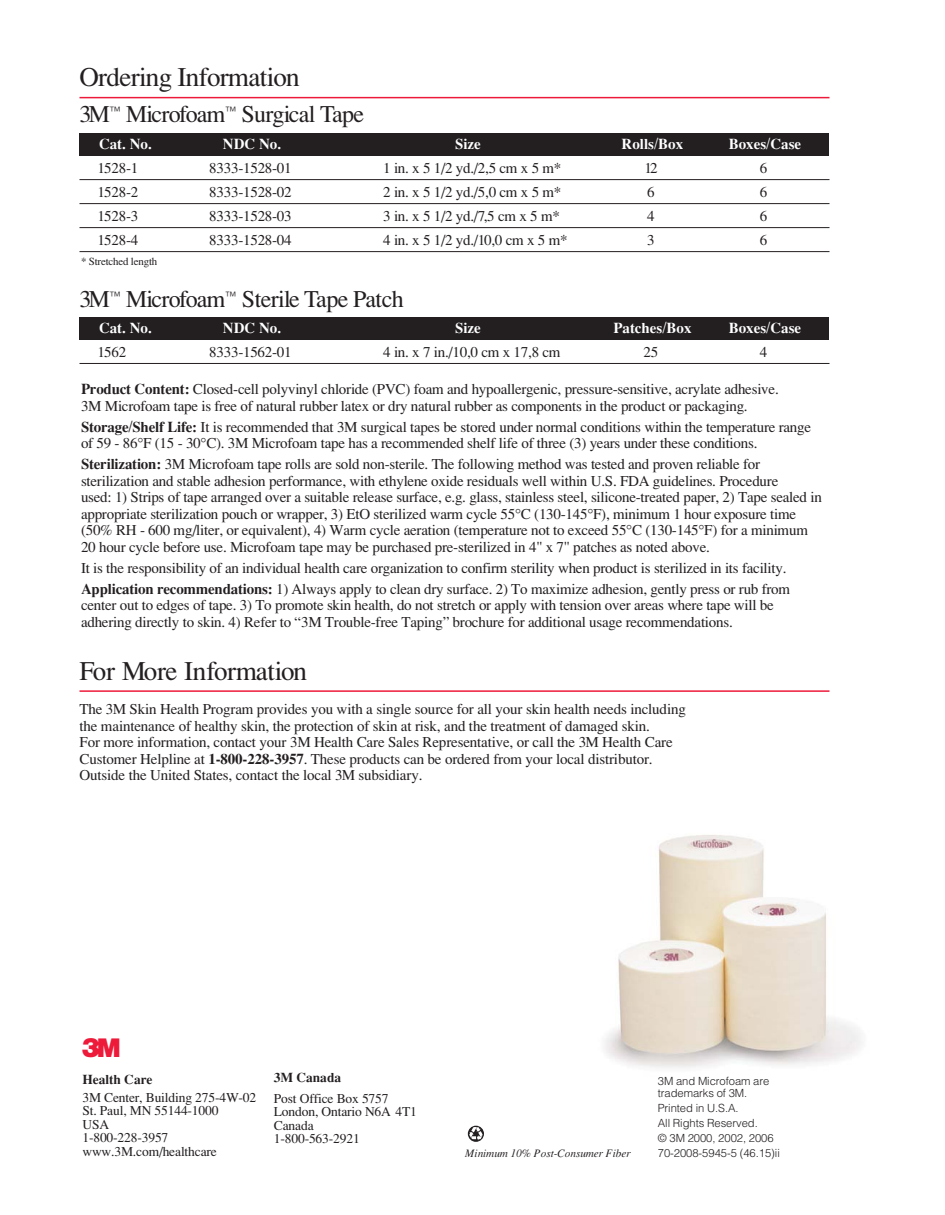
<style>
.page{position:relative;width:945px;height:1215px;background:#fff}
.page>*{position:absolute;margin:0;border:0;box-sizing:border-box;transform-origin:0 0}
.t1{font:27px "Times";letter-spacing:-.025em;color:#231f20}
.t2{font:27px "Logo 3 M Font";color:#ed1a3a}
.t3{font:24px "Times";letter-spacing:-.025em;color:#231f20}
.t4{font:15px/16.5px "Times";letter-spacing:-.015em;color:#231f20}
.t5{font:700 15px "Times";color:#fff}
.t6{font:13.5px/13.5px "Times";letter-spacing:-.01em;color:#231f20}
.t7{font:700 13.5px "Times";letter-spacing:-.005em;color:#231f20}
.t8{font:300 11.25px/15px "Helvetica";letter-spacing:-.005em;color:#231f20}
.t9{font:italic 11.25px "Times";letter-spacing:-.005em;color:#231f20}
.t10{font:10.8px "Times";letter-spacing:-.015em;color:#231f20}
.s1{font-weight:700}
</style>
<div class="page">
<img style="left:605px;top:835px;width:257px;height:233px">
<div style="left:80px;top:134px;width:750px;height:22px;background:#231f20"></div>
<hr style="left:80px;top:97px;width:750px;height:1px;background:#ed1a3a">
<hr style="left:80px;top:179px;width:750px;height:1px;background:#231f20">
<hr style="left:80px;top:203px;width:750px;height:1px;background:#231f20">
<hr style="left:80px;top:227px;width:750px;height:1px;background:#231f20">
<hr style="left:80px;top:251px;width:750px;height:1px;background:#231f20">
<div style="left:80px;top:317px;width:750px;height:23px;background:#231f20"></div>
<hr style="left:80px;top:363px;width:750px;height:1px;background:#231f20">
<hr style="left:80px;top:690px;width:750px;height:2px;background:#ed1a3a">
<svg style="left:468px;top:1126px;width:16px;height:16px"></svg>
<h1 class="t1" style="left:80px;top:67px;width:222px">Ordering Information</h1>
<h2 class="t3" style="left:80px;top:106px;width:286px">3M<sup>™</sup> Microfoam<sup>™</sup> Surgical Tape</h2>
<p class="t4" style="left:98px;top:161px;width:42px">1528-1</p>
<p class="t4" style="left:209px;top:161px;width:84px">8333-1528-01</p>
<p class="t4" style="left:383px;top:161px;width:180px">1 in. x 5 1/2 yd./2,5 cm x 5 m*</p>
<p class="t4" style="left:644px;top:161px;width:15px">12</p>
<p class="t4" style="left:760px;top:161px;width:9px">6</p>
<p class="t4" style="left:98px;top:185px;width:42px">1528-2</p>
<p class="t4" style="left:209px;top:185px;width:84px">8333-1528-02</p>
<p class="t4" style="left:383px;top:185px;width:180px">2 in. x 5 1/2 yd./5,0 cm x 5 m*</p>
<p class="t4" style="left:647px;top:185px;width:9px">6</p>
<p class="t4" style="left:760px;top:185px;width:9px">6</p>
<p class="t4" style="left:98px;top:209px;width:42px">1528-3</p>
<p class="t4" style="left:209px;top:209px;width:84px">8333-1528-03</p>
<p class="t4" style="left:383px;top:209px;width:178px">3 in. x 5 1/2 yd./7,5 cm x 5 m*</p>
<p class="t4" style="left:647px;top:209px;width:9px">4</p>
<p class="t4" style="left:760px;top:209px;width:9px">6</p>
<p class="t4" style="left:98px;top:233px;width:42px">1528-4</p>
<p class="t4" style="left:209px;top:233px;width:84px">8333-1528-04</p>
<p class="t4" style="left:383px;top:233px;width:186px">4 in. x 5 1/2 yd./10,0 cm x 5 m*</p>
<p class="t4" style="left:647px;top:233px;width:9px">3</p>
<p class="t4" style="left:760px;top:233px;width:9px">6</p>
<p class="t5" style="left:99px;top:139px;width:54px">Cat. No.</p>
<p class="t5" style="left:223px;top:139px;width:60px">NDC No.</p>
<p class="t5" style="left:455px;top:139px;width:27px">Size</p>
<p class="t5" style="left:622px;top:139px;width:63px">Rolls/Box</p>
<p class="t5" style="left:729px;top:139px;width:74px">Boxes/Case</p>
<p class="t10" style="left:81px;top:258px;width:78px">* Stretched length</p>
<h2 class="t3" style="left:80px;top:290px;width:326px">3M<sup>™</sup> Microfoam<sup>™</sup> Sterile Tape Patch</h2>
<p class="t4" style="left:98px;top:345px;width:30px">1562</p>
<p class="t4" style="left:209px;top:345px;width:84px">8333-1562-01</p>
<p class="t4" style="left:383px;top:345px;width:179px">4 in. x 7 in./10,0 cm x 17,8 cm</p>
<p class="t4" style="left:644px;top:345px;width:16px">25</p>
<p class="t4" style="left:760px;top:345px;width:9px">4</p>
<p class="t5" style="left:99px;top:323px;width:54px">Cat. No.</p>
<p class="t5" style="left:223px;top:323px;width:60px">NDC No.</p>
<p class="t5" style="left:455px;top:323px;width:27px">Size</p>
<p class="t5" style="left:613px;top:323px;width:80px">Patches/Box</p>
<p class="t5" style="left:729px;top:323px;width:74px">Boxes/Case</p>
<p class="t4" style="left:81px;top:383px;width:699px"><span class="s1">Product Content:</span> Closed-cell polyvinyl chloride (PVC) foam and hypoallergenic, pressure-sensitive, acrylate adhesive.<br>3M Microfoam tape is free of natural rubber latex or dry natural rubber as components in the product or packaging.</p>
<p class="t4" style="left:81px;top:420px;width:732px"><span class="s1">Storage/Shelf Life:</span> It is recommended that 3M surgical tapes be stored under normal conditions within the temperature range of 59 - 86°F (15 - 30°C). 3M Microfoam tape has a recommended shelf life of three (3) years under these conditions.</p>
<p class="t4" style="left:81px;top:458px;width:742px"><span class="s1">Sterilization:</span> 3M Microfoam tape rolls are sold non-sterile. The following method was tested and proven reliable for sterilization and stable adhesion performance, with ethylene oxide residuals well within U.S. FDA guidelines. Procedure<br>used: 1) Strips of tape arranged over a suitable release surface, e.g. glass, stainless steel, silicone-treated paper, 2) Tape sealed in appropriate sterilization pouch or wrapper, 3) EtO sterilized warm cycle 55°C (130-145°F), minimum 1 hour exposure time (50% RH - 600 mg/liter, or equivalent), 4) Warm cycle aeration (temperature not to exceed 55°C (130-145°F) for a minimum 20 hour cycle before use. Microfoam tape may be purchased pre-sterilized in 4" x 7" patches as noted above.</p>
<p class="t4" style="left:81px;top:559px;width:711px;line-height:21px">It is the responsibility of an individual health care organization to confirm sterility when product is sterilized in its facility.<br><span class="s1">Application recommendations:</span> 1) Always apply to clean dry surface. 2) To maximize adhesion, gently press or rub from</p>
<p class="t4" style="left:81px;top:599px;width:694px">center out to edges of tape. 3) To promote skin health, do not stretch or apply with tension over areas where tape will be adhering directly to skin. 4) Refer to “3M Trouble-free Taping” brochure for additional usage recommendations.</p>
<h1 class="t1" style="left:80px;top:661px;width:229px">For More Information</h1>
<p class="t4" style="left:80px;top:703px;width:608px">The 3M Skin Health Program provides you with a single source for all your skin health needs including the maintenance of healthy skin, the protection of skin at risk, and the treatment of damaged skin.<br>For more information, contact your 3M Health Care Sales Representative, or call the 3M Health Care Customer Helpline at <span class="s1">1-800-228-3957</span>. These products can be ordered from your local distributor.<br>Outside the United States, contact the local 3M subsidiary.</p>
<h1 class="t2" style="left:82px;top:1034px;width:45px">3</h1>
<p class="t7" style="left:82px;top:1074px;width:72px">Health Care</p>
<p class="t6" style="left:82px;top:1092px;width:175px">3M Center, Building 275-4W-02<br>St. Paul, MN 55144-1000<br>USA<br>1-800-228-3957 www.3M.com/healthcare</p>
<p class="t7" style="left:274px;top:1073px;width:69px">3M Canada</p>
<p class="t6" style="left:274px;top:1093px;width:145px">Post Office Box 5757<br>London, Ontario N6A 4T1<br>Canada<br>1-800-563-2921</p>
<p class="t9" style="left:465px;top:1149px;width:167px">Minimum 10% Post-Consumer Fiber</p>
<p class="t8" style="left:658px;top:1076px;width:113px;line-height:12px">3M and Microfoam are trademarks of 3M.</p>
<p class="t8" style="left:658px;top:1102px;width:124px">Printed in U.S.A.<br>All Rights Reserved.<br>© 3M 2000, 2002, 2006<br>70-2008-5945-5 (46.15)ii</p>
</div>
